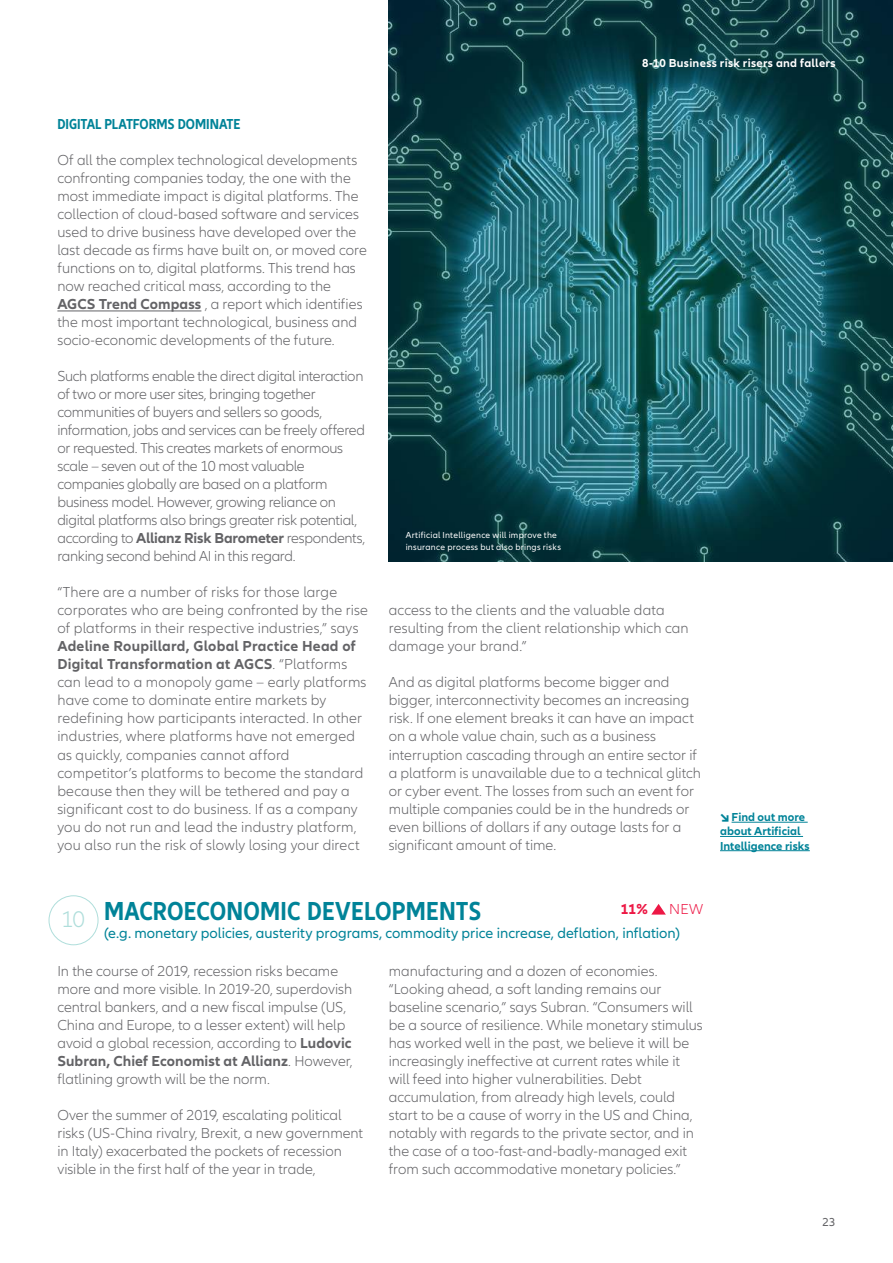
<style>
.page{position:relative;width:893px;height:1263px;background:#fff}
.page>*{position:absolute;margin:0;border:0;box-sizing:border-box;transform-origin:0 0}
.t1{font:700 condensed 27px "Allianz Neo";letter-spacing:.01em;color:#008398}
.t2{font:300 23.4px "Allianz Neo";color:#afdedb}
.t3{font:300 15px/18px "Allianz Neo";color:#636366}
.t4{font:300 15px/18px "Allianz Neo";letter-spacing:-.02em;color:#636366}
.t5{font:15px "Allianz Neo";color:#008398}
.t6{font:700 condensed 15px "Allianz Neo";letter-spacing:-.005em;color:#008398}
.t7{font:700 15px "Allianz Neo";color:#ed1845}
.t8{font:300 15px "Allianz Neo";color:#ed1845}
.t9{font:700 12px/14.2px "Allianz Neo";letter-spacing:.005em;color:#008398}
.t10{font:700 12px "Allianz Neo";letter-spacing:.025em;color:#fff}
.t11{font:12px "Allianz Neo";color:#636366}
.t12{font:9px/11.2px "Allianz Neo";letter-spacing:.03em;color:#fff}
.s1{font-weight:700}
.s2{font-size:15px}
</style>
<div class="page">
<img style="left:389px;top:0;width:504px;height:561px">
<hr style="left:57px;top:311px;width:144px;height:1px;background:#636366">
<div style="left:49px;top:896px;width:49px;height:49px;border:1px solid #afdedb;border-radius:50%"></div>
<svg style="left:651px;top:904px;width:15px;height:10px"></svg>
<hr style="left:732px;top:822px;width:76px;height:1px;background:#008398">
<hr style="left:720px;top:836px;width:83px;height:1px;background:#008398">
<hr style="left:720px;top:850px;width:90px;height:1px;background:#008398">
<p class="t6" style="left:57px;top:116px;width:185px">DIGITAL PLATFORMS DOMINATE</p>
<p class="t3" style="left:57px;top:152px;width:311px">Of all the complex technological developments confronting companies today, the one with the most immediate impact is digital platforms. The collection of cloud-based software and services used to drive business have developed over the last decade as firms have built on, or moved core functions on to, digital platforms. This trend has now reached critical mass, according to the <span class="s1">AGCS Trend Compass</span> , a report which identifies the most important technological, business and socio-economic developments of the future.</p>
<p class="t4" style="left:57px;top:368px;width:309px">Such platforms enable the direct digital interaction of two or more user sites, bringing together communities of buyers and sellers so goods, information, jobs and services can be freely offered or requested. This creates markets of enormous scale – seven out of the 10 most valuable companies globally are based on a platform business model. However, growing reliance on digital platforms also brings greater risk potential, according to <span class="s1">Allianz Risk Barometer</span> respondents, ranking second behind AI in this regard.</p>
<p class="t3" style="left:57px;top:584px;width:312px">“There are a number of risks for those large corporates who are being confronted by the rise of platforms in their respective industries,” says</p>
<p class="t3" style="left:57px;top:638px;width:310px"><span class="s1">Adeline Roupillard, Global Practice Head of Digital Transformation at AGCS</span>. “Platforms can lead to a monopoly game – early platforms have come to dominate entire markets by redefining how participants interacted. In other industries, where platforms have not emerged as quickly, companies cannot afford competitor’s platforms to become the standard because then they will be tethered and pay a significant cost to do business. If as a company you do not run and lead the industry platform, you also run the risk of slowly losing your direct</p>
<p class="t10" style="left:642px;top:56px;width:195px">8-10 Business risk risers and fallers</p>
<p class="t12" style="left:406px;top:530px;width:157px">Artificial Intelligence will improve the insurance process but also brings risks</p>
<p class="t3" style="left:389px;top:602px;width:301px">access to the clients and the valuable data resulting from the client relationship which can damage your brand.”</p>
<p class="t3" style="left:389px;top:674px;width:314px">And as digital platforms become bigger and bigger, interconnectivity becomes an increasing risk. If one element breaks it can have an impact on a whole value chain, such as a business interruption cascading through an entire sector if a platform is unavailable due to a technical glitch or cyber event. The losses from such an event for multiple companies could be in the hundreds or even billions of dollars if any outage lasts for a significant amount of time.</p>
<p class="t9" style="left:720px;top:810px;width:91px"><span class="s2">↘</span> Find out more about Artificial<br>Intelligence risks</p>
<h1 class="t1" style="left:104px;top:896px;width:379px">MACROECONOMIC DEVELOPMENTS</h1>
<p class="t5" style="left:104px;top:925px;width:577px">(e.g. monetary policies, austerity programs, commodity price increase, deflation, inflation)</p>
<p class="t3" style="left:57px;top:962px;width:297px">In the course of 2019, recession risks became more and more visible. In 2019-20, superdovish central bankers, and a new fiscal impulse (US, China and Europe, to a lesser extent) will help avoid a global recession, according to <span class="s1">Ludovic Subran, Chief Economist at Allianz</span>. However, flatlining growth will be the norm.</p>
<p class="t3" style="left:57px;top:1106px;width:307px">Over the summer of 2019, escalating political risks (US-China rivalry, Brexit, a new government in Italy) exacerbated the pockets of recession visible in the first half of the year in trade,</p>
<p class="t7" style="left:620px;top:900px;width:29px">11%</p>
<p class="t8" style="left:669px;top:900px;width:35px">NEW</p>
<h2 class="t2" style="left:61px;top:906px;width:26px">10</h2>
<p class="t3" style="left:389px;top:962px;width:316px">manufacturing and a dozen of economies. “Looking ahead, a soft landing remains our baseline scenario,” says Subran. “Consumers will be a source of resilience. While monetary stimulus has worked well in the past, we believe it will be increasingly ineffective at current rates while it will feed into higher vulnerabilities. Debt accumulation, from already high levels, could start to be a cause of worry in the US and China, notably with regards to the private sector, and in the case of a too-fast-and-badly-managed exit from such accommodative monetary policies.”</p>
<p class="t11" style="left:822px;top:1215px;width:15px">23</p>
</div>
